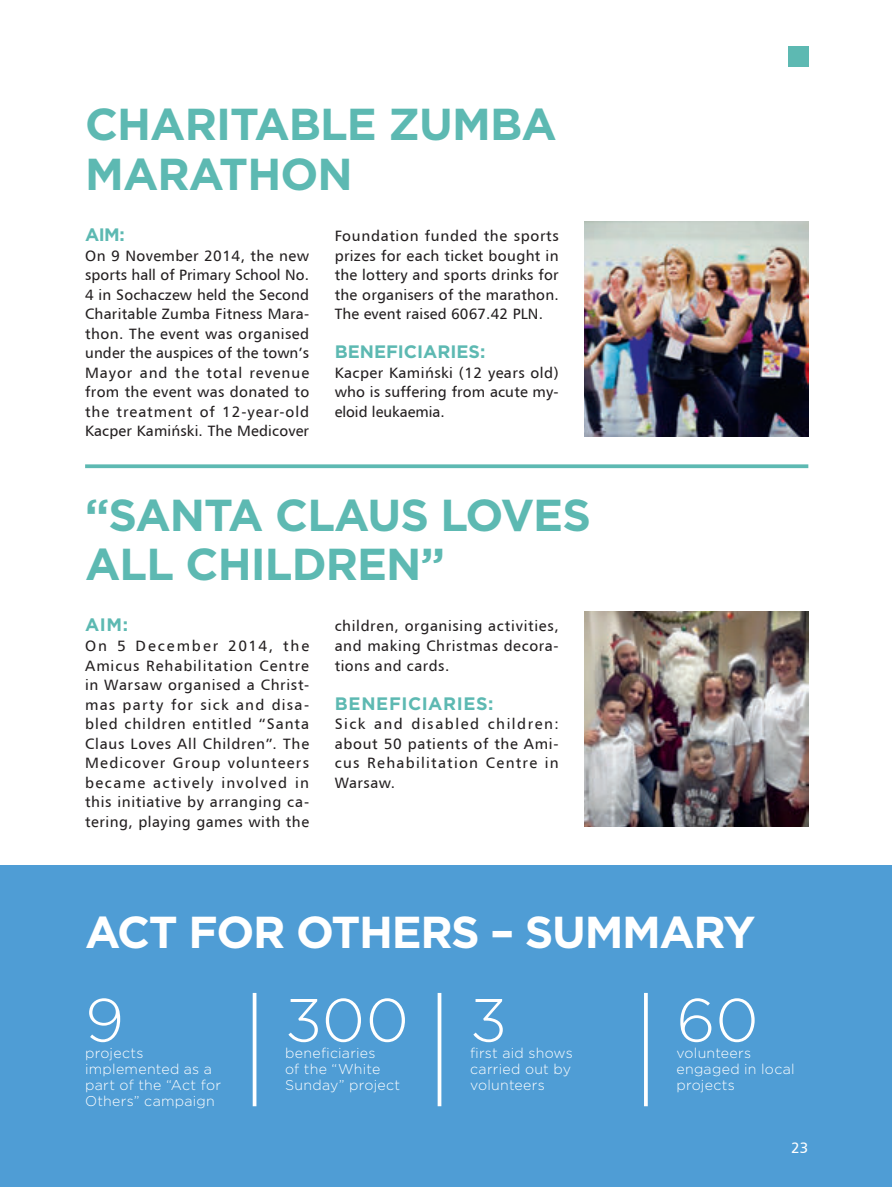
<style>
.page{position:relative;width:892px;height:1187px;background:#fff}
.page>*{position:absolute;margin:0;border:0;box-sizing:border-box;transform-origin:0 0}
.srodtytul{font:300 60.6px "Gotham";color:#fff}
.t1{font:700 44.7px/49.2px "Gotham";letter-spacing:-.02em;color:#5db9b2}
.t2{font:700 44.7px "Gotham";letter-spacing:-.03em;color:#fff}
.tekst_główny{font:700 18px "Gotham";letter-spacing:.01em;color:#5db9b2}
.tekst_główny-2{font:700 18px "Gotham";letter-spacing:.035em;color:#5db9b2}
.tekst_główny-3{font:15px/19.5px "Humanist 777 TL Roman B";letter-spacing:.035em;color:#231f20;text-align:justify}
.t3{font:15px "Humanist 777 TL Roman B";color:#fff}
.srodtytul-2{font:300 14.1px/16.2px "Gotham";letter-spacing:.02em;color:#fff}
</style>
<div class="page">
<div style="left:0;top:865px;width:892px;height:321px;background:#4f9dd5"></div>
<hr style="left:0;top:787px;width:1px;height:399px;background:#4f9dd5">
<div style="left:787px;top:46px;width:21px;height:21px;background:#5db9b2"></div>
<img style="left:584px;top:612px;width:224px;height:214px">
<img style="left:584px;top:222px;width:224px;height:214px">
<svg style="left:85px;top:464px;width:723px;height:4px;background:#6cbfb9"></svg>
<hr style="left:644px;top:992px;width:3px;height:114px;background:#fff">
<svg style="left:437px;top:992px;width:4px;height:114px"></svg>
<hr style="left:253px;top:992px;width:3px;height:114px;background:#fff">
<p class="t1" style="left:85px;top:100px;width:473px">CHARITABLE ZUMBA<br>MARATHON</p>
<p class="tekst_główny" style="left:85px;top:223px;width:41px">AIM:</p>
<p class="tekst_główny-3" style="left:85px;top:245px;width:226px">On 9 November 2014, the new sports hall of Primary School No.<br>4 in Sochaczew held the Second Charitable Zumba Fitness Mara&shy;thon. The event was organised under the auspices of the town’s Mayor and the total revenue from the event was donated to the treatment of 12-year-old Kacper Kamiński. The Medicover</p>
<p class="tekst_główny-3" style="left:335px;top:226px;width:225px">Foundation funded the sports prizes for each ticket bought in the lottery and sports drinks for the organisers of the marathon.<br>The event raised 6067.42 PLN.</p>
<p class="tekst_główny" style="left:335px;top:340px;width:152px">BENEFICIARIES:</p>
<p class="tekst_główny-3" style="left:335px;top:362px;width:225px">Kacper Kamiński (12 years old) who is suffering from acute my&shy;eloid leukaemia.</p>
<p class="t1" style="left:85px;top:490px;width:507px">“SANTA CLAUS LOVES<br>ALL CHILDREN”</p>
<p class="tekst_główny" style="left:85px;top:613px;width:45px">AIM:</p>
<p class="tekst_główny-3" style="left:85px;top:635px;width:225px">On 5 December 2014, the Amicus Rehabilitation Centre in Warsaw organised a Christ&shy;mas party for sick and disa&shy;bled children entitled “Santa Claus Loves All Children”. The Medicover Group volunteers became actively involved in this initiative by arranging ca&shy;tering, playing games with the</p>
<p class="tekst_główny-3" style="left:335px;top:616px;width:225px">children, organising activities, and making Christmas decora&shy;tions and cards.</p>
<p class="tekst_główny-2" style="left:335px;top:691px;width:160px">BENEFICIARIES:</p>
<p class="tekst_główny-3" style="left:335px;top:713px;width:225px">Sick and disabled children: about 50 patients of the Ami&shy;cus Rehabilitation Centre in Warsaw.</p>
<p class="t2" style="left:85px;top:902px;width:672px">ACT FOR OTHERS – SUMMARY</p>
<p class="srodtytul" style="left:85px;top:981px;width:40px">9</p>
<p class="srodtytul-2" style="left:85px;top:1044px;width:137px">projects implemented as a part of the “Act for<br>Others” campaign</p>
<p class="srodtytul" style="left:285px;top:981px;width:125px">300</p>
<p class="srodtytul-2" style="left:285px;top:1044px;width:117px">beneficiaries<br>of the “White<br>Sunday” project</p>
<p class="srodtytul" style="left:470px;top:981px;width:39px">3</p>
<p class="srodtytul-2" style="left:470px;top:1044px;width:104px">first aid shows carried out by volunteers</p>
<p class="srodtytul" style="left:676px;top:981px;width:84px">60</p>
<p class="srodtytul-2" style="left:676px;top:1044px;width:120px">volunteers engaged in local projects</p>
<p class="t3" style="left:791px;top:1137px;width:19px">23</p>
</div>
